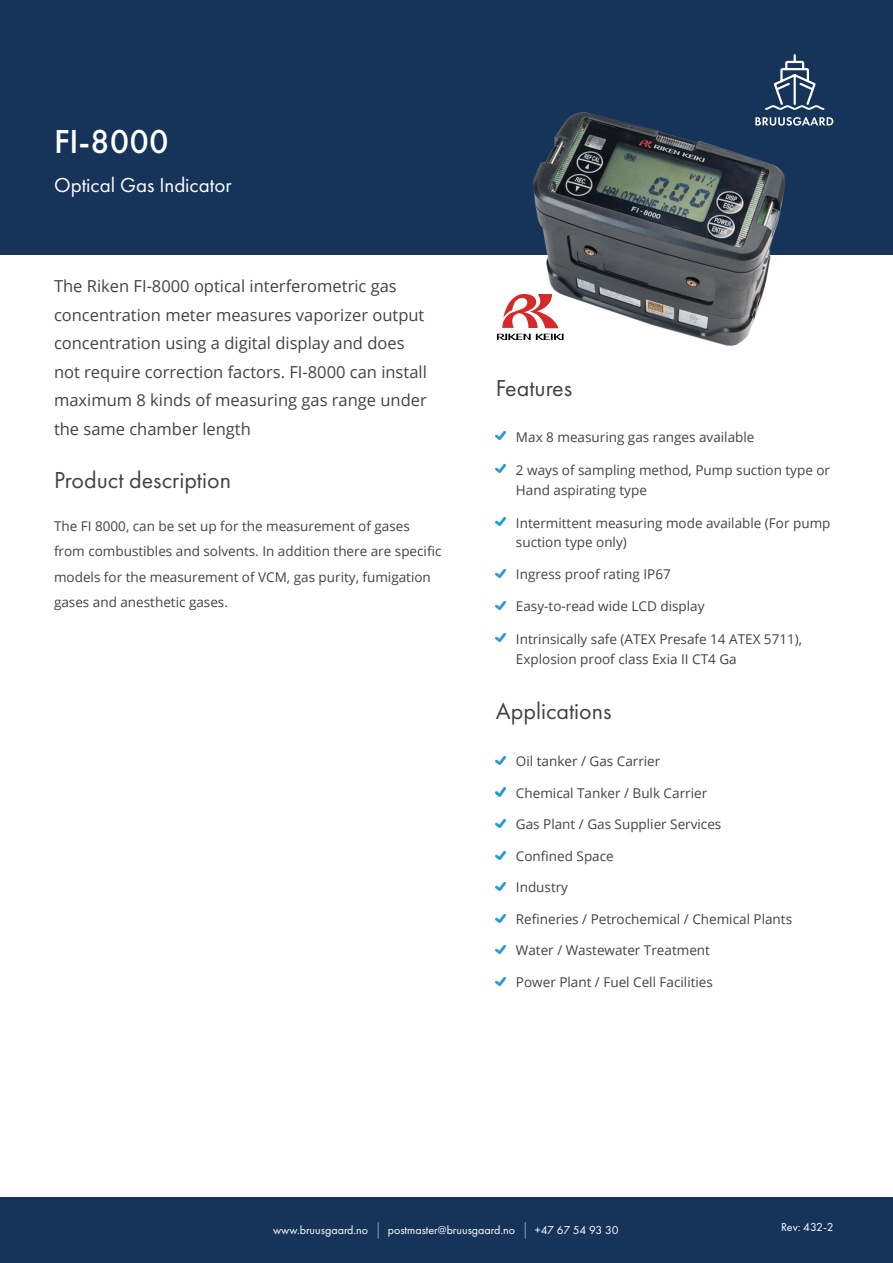
<style>
.page{position:relative;width:893px;height:1263px;background:#fff}
.page>*{position:absolute;margin:0;border:0;box-sizing:border-box;transform-origin:0 0}
.t1{font:500 34.5px "Futura PT";color:#fff}
.t2{font:24px "Futura PT";color:#434343}
.t3{font:21px "Futura PT";color:#fff}
.t4{font:16.5px/28.5px "Open Sans";color:#434343}
.t5{font:13.5px/25.5px "Open Sans";color:#434343}
.t6{font:12px "Futura PT";color:#fff}
</style>
<div class="page">
<div style="left:0;top:0;width:893px;height:254px;background:#16345a"></div>
<div style="left:0;top:1198px;width:893px;height:65px;background:#16345a"></div>
<svg style="left:793px;top:54px;width:40px;height:72px"></svg>
<svg style="left:378px;top:1222px;width:1px;height:17px"></svg>
<svg style="left:525px;top:1222px;width:1px;height:17px"></svg>
<svg style="left:496px;top:431px;width:9px;height:8px"></svg>
<svg style="left:496px;top:465px;width:9px;height:8px"></svg>
<svg style="left:496px;top:517px;width:9px;height:8px"></svg>
<svg style="left:496px;top:634px;width:9px;height:8px"></svg>
<svg style="left:496px;top:756px;width:9px;height:8px"></svg>
<svg style="left:496px;top:569px;width:9px;height:9px"></svg>
<svg style="left:496px;top:788px;width:9px;height:8px"></svg>
<svg style="left:496px;top:601px;width:9px;height:8px"></svg>
<svg style="left:496px;top:819px;width:9px;height:8px"></svg>
<svg style="left:496px;top:851px;width:9px;height:8px"></svg>
<svg style="left:496px;top:882px;width:9px;height:9px"></svg>
<svg style="left:496px;top:914px;width:9px;height:8px"></svg>
<svg style="left:496px;top:946px;width:9px;height:8px"></svg>
<svg style="left:496px;top:977px;width:9px;height:8px"></svg>
<svg style="left:497px;top:334px;width:3px;height:6px"></svg>
<img style="left:500px;top:56px;width:317px;height:290px">
<h1 class="t1" style="left:54px;top:121px;width:116px">FI-8000</h1>
<h3 class="t3" style="left:54px;top:172px;width:179px">Optical Gas Indicator</h3>
<p class="t4" style="left:54px;top:272px;width:374px">The Riken FI-8000 optical interferometric gas concentration meter measures vaporizer output concentration using a digital display and does not require correction factors. FI-8000 can install maximum 8 kinds of measuring gas range under the same chamber length</p>
<h2 class="t2" style="left:54px;top:466px;width:178px">Product description</h2>
<p class="t5" style="left:54px;top:513px;width:389px">The FI 8000, can be set up for the measurement of gases from combustibles and solvents. In addition there are specific models for the measurement of VCM, gas purity, fumigation gases and anesthetic gases.</p>
<h2 class="t2" style="left:496px;top:373px;width:78px">Features</h2>
<p class="t5" style="left:516px;top:423px;width:240px">Max 8 measuring gas ranges available</p>
<p class="t5" style="left:516px;top:460px;width:316px;line-height:19.5px">2 ways of sampling method, Pump suction type or<br>Hand aspirating type</p>
<p class="t5" style="left:516px;top:512px;width:316px;line-height:19.5px">Intermittent measuring mode available (For pump suction type only)</p>
<p class="t5" style="left:516px;top:561px;width:156px">Ingress proof rating IP67</p>
<p class="t5" style="left:516px;top:593px;width:190px">Easy-to-read wide LCD display</p>
<p class="t5" style="left:516px;top:629px;width:288px;line-height:19.5px">Intrinsically safe (ATEX Presafe 14 ATEX 5711),<br>Explosion proof class Exia II CT4 Ga</p>
<h2 class="t2" style="left:496px;top:697px;width:117px">Applications</h2>
<p class="t5" style="left:516px;top:748px;width:146px">Oil tanker / Gas Carrier</p>
<p class="t5" style="left:516px;top:780px;width:193px">Chemical Tanker / Bulk Carrier</p>
<p class="t5" style="left:516px;top:811px;width:207px">Gas Plant / Gas Supplier Services</p>
<p class="t5" style="left:516px;top:843px;width:99px">Confined Space</p>
<p class="t5" style="left:516px;top:874px;width:54px">Industry</p>
<p class="t5" style="left:516px;top:906px;width:278px">Refineries / Petrochemical / Chemical Plants</p>
<p class="t5" style="left:516px;top:937px;width:195px">Water / Wastewater Treatment</p>
<p class="t5" style="left:516px;top:969px;width:198px">Power Plant / Fuel Cell Facilities</p>
<p class="t6" style="left:273px;top:1223px;width:97px">www.bruusgaard.no</p>
<p class="t6" style="left:388px;top:1223px;width:129px">postmaster@bruusgaard.no</p>
<p class="t6" style="left:535px;top:1223px;width:85px">+47 67 54 93 30</p>
<p class="t6" style="left:781px;top:1219px;width:54px">Rev: 432-2</p>
</div>
